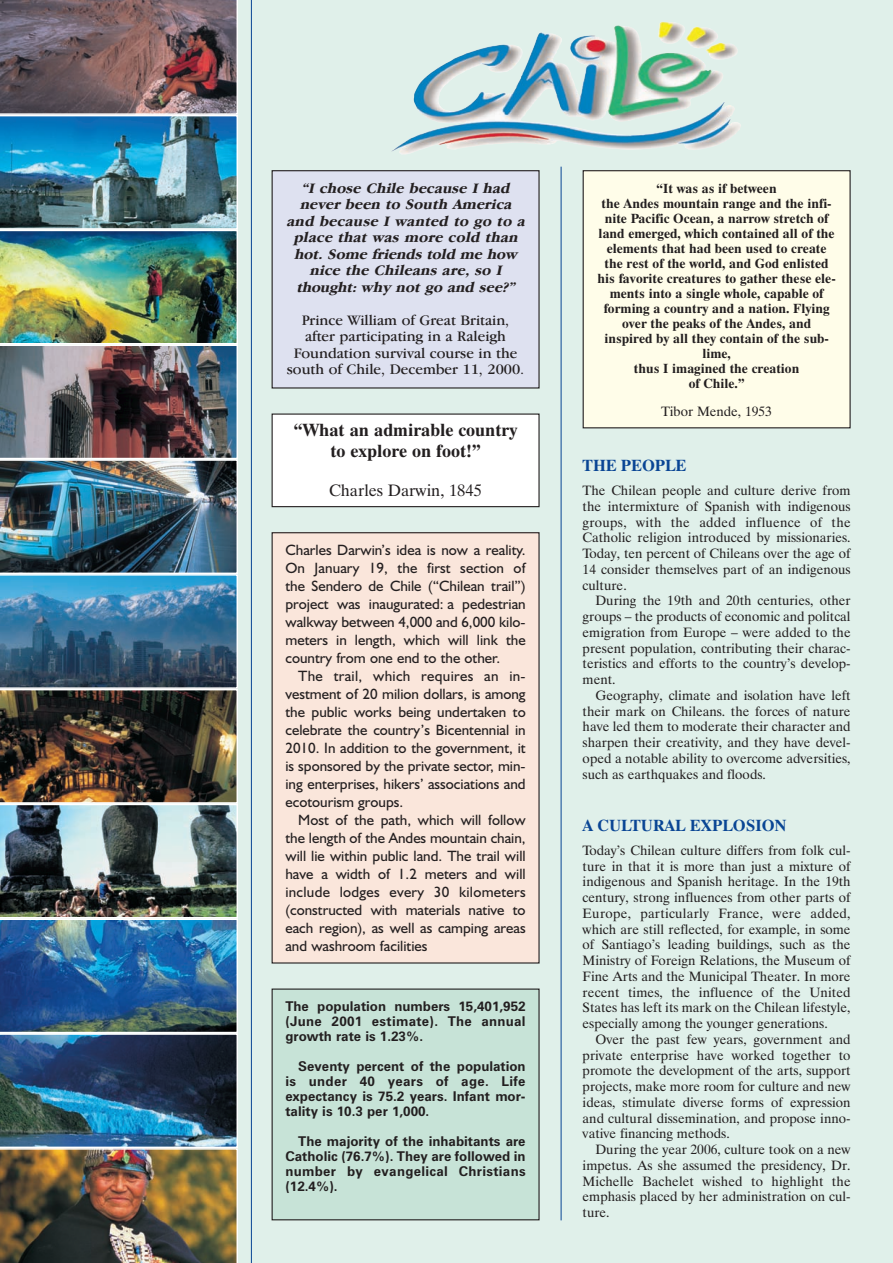
<style>
.page{position:relative;width:893px;height:1263px;background:#fff}
.page>*{position:absolute;margin:0;border:0;box-sizing:border-box;transform-origin:0 0}
.t1{font:700 18px/21px "Dutch 801 BT";color:#231f20;text-align:center}
.t2{font:700 16.5px "Dutch 801 BT";color:#094594}
.t3{font:16.5px "Dutch 801 BT";color:#231f20}
.t4{font:15px/18px "Humanist 521 BT";color:#231f20;text-align:justify}
.t5{font:italic 700 15px/16.5px "Garamond IT Cby BT";letter-spacing:.01em;color:#231f20;text-align:center}
.t6{font:15px/16.5px "Garamond IT Cby BT";color:#231f20;text-align:center}
.t7{font:13.5px/15.8px "Dutch 801 BT";color:#231f20;text-align:justify}
.t8{font:700 13.5px/15px "Dutch 801 BT";color:#231f20;text-align:center}
.t9{font:700 13.5px/15px "Zurich BT";color:#231f20;text-align:justify}
</style>
<div class="page">
<div style="left:0;top:0;width:892px;height:1263px;background:#e0f0ea"></div>
<img style="left:0;top:0;width:238px;height:1263px">
<img style="left:391px;top:44px;width:349px;height:111px">
<div style="left:272px;top:171px;width:267px;height:217px;background:#dee1f0"></div>
<hr style="left:560px;top:167px;width:1px;height:1053px;background:#094594">
<div style="left:272px;top:414px;width:267px;height:93px;background:#fff"></div>
<div style="left:271px;top:414px;width:268px;height:93px;border:1px solid #231f20"></div>
<div style="left:272px;top:533px;width:267px;height:430px;background:#fae6db"></div>
<div style="left:272px;top:989px;width:267px;height:231px;background:#c7e3d7"></div>
<div style="left:271px;top:989px;width:268px;height:231px;border:1px solid #231f20"></div>
<div style="left:583px;top:171px;width:267px;height:257px;background:#fffde9"></div>
<div style="left:582px;top:170px;width:268px;height:258px;border:1px solid #231f20"></div>
<hr style="left:251px;top:0;width:1px;height:1263px;background:#094594">
<p class="t5" style="left:286px;top:181px;width:243px">“I chose Chile because I had never been to South America and because I wanted to go to a place that was more cold than hot. Some friends told me how nice the Chileans are, so I thought: why not go and see?”</p>
<p class="t6" style="left:287px;top:313px;width:239px">Prince William of Great Britain, after participating in a Raleigh Foundation survival course in the south of Chile, December 11, 2000.</p>
<h1 class="t1" style="left:294px;top:421px;width:225px">“What an admirable country to explore on foot!”</h1>
<p class="t3" style="left:329px;top:484px;width:154px">Charles Darwin, 1845</p>
<p class="t4" style="left:285px;top:542px;width:242px">Charles Darwin’s idea is now a reality.<br>On January 19, the first section of the Sendero de Chile (“Chilean trail”) project was inaugurated: a pedestrian walkway between 4,000 and 6,000 kilo&shy;meters in length, which will link the country from one end to the other.</p>
<p class="t4" style="left:285px;top:668px;width:242px;text-indent:13px">The trail, which requires an in&shy;vestment of 20 milion dollars, is among the public works being undertaken to celebrate the country’s Bicentennial in 2010. In addition to the government, it is sponsored by the private sector, min&shy;ing enterprises, hikers’ associations and ecotourism groups.</p>
<p class="t4" style="left:285px;top:812px;width:242px;text-indent:13px">Most of the path, which will follow the length of the Andes mountain chain, will lie within public land. The trail will have a width of 1.2 meters and will include lodges every 30 kilometers (constructed with materials native to each region), as well as camping areas and washroom facilities</p>
<p class="t9" style="left:285px;top:1000px;width:242px">The population numbers 15,401,952 (June 2001 estimate). The annual growth rate is 1.23%.</p>
<p class="t9" style="left:285px;top:1060px;width:242px;text-indent:13px">Seventy percent of the population is under 40 years of age. Life expectancy is 75.2 years. Infant mor&shy;tality is 10.3 per 1,000.</p>
<p class="t9" style="left:285px;top:1135px;width:242px;text-indent:13px">The majority of the inhabitants are Catholic (76.7%). They are followed in number by evangelical Christians (12.4%).</p>
<p class="t8" style="left:597px;top:181px;width:240px">“It was as if between<br>the Andes mountain range and the infi&shy;nite Pacific Ocean, a narrow stretch of land emerged, which contained all of the elements that had been used to create the rest of the world, and God enlisted his favorite creatures to gather these ele&shy;ments into a single whole, capable of forming a country and a nation. Flying over the peaks of the Andes, and inspired by all they contain of the sub&shy;lime,<br>thus I imagined the creation<br>of Chile.”</p>
<p class="t7" style="left:661px;top:404px;width:112px">Tibor Mende, 1953</p>
<p class="t2" style="left:582px;top:459px;width:105px">THE PEOPLE</p>
<p class="t7" style="left:582px;top:484px;width:269px">The Chilean people and culture derive from the intermixture of Spanish with indigenous groups, with the added influence of the Catholic religion introduced by missionaries.<br>Today, ten percent of Chileans over the age of 14 consider themselves part of an indigenous culture.</p>
<p class="t7" style="left:582px;top:594px;width:269px;text-indent:13px">During the 19th and 20th centuries, other groups – the products of economic and politcal emigration from Europe – were added to the present population, contributing their charac&shy;teristics and efforts to the country’s develop&shy;ment.</p>
<p class="t7" style="left:582px;top:689px;width:269px;text-indent:13px">Geography, climate and isolation have left their mark on Chileans. the forces of nature have led them to moderate their character and sharpen their creativity, and they have devel&shy;oped a notable ability to overcome adversities, such as earthquakes and floods.</p>
<p class="t2" style="left:582px;top:819px;width:206px">A CULTURAL EXPLOSION</p>
<p class="t7" style="left:582px;top:844px;width:269px">Today’s Chilean culture differs from folk cul&shy;ture in that it is more than just a mixture of indigenous and Spanish heritage. In the 19th century, strong influences from other parts of Europe, particularly France, were added, which are still reflected, for example, in some of Santiago’s leading buildings, such as the Ministry of Foreign Relations, the Museum of Fine Arts and the Municipal Theater. In more recent times, the influence of the United States has left its mark on the Chilean lifestyle, especially among the younger generations.</p>
<p class="t7" style="left:582px;top:1033px;width:269px;text-indent:13px">Over the past few years, government and private enterprise have worked together to promote the development of the arts, support projects, make more room for culture and new ideas, stimulate diverse forms of expression and cultural dissemination, and propose inno&shy;vative financing methods.</p>
<p class="t7" style="left:582px;top:1143px;width:269px;text-indent:13px">During the year 2006, culture took on a new impetus. As she assumed the presidency, Dr.<br>Michelle Bachelet wished to highlight the emphasis placed by her administration on cul&shy;ture.</p>
</div>
